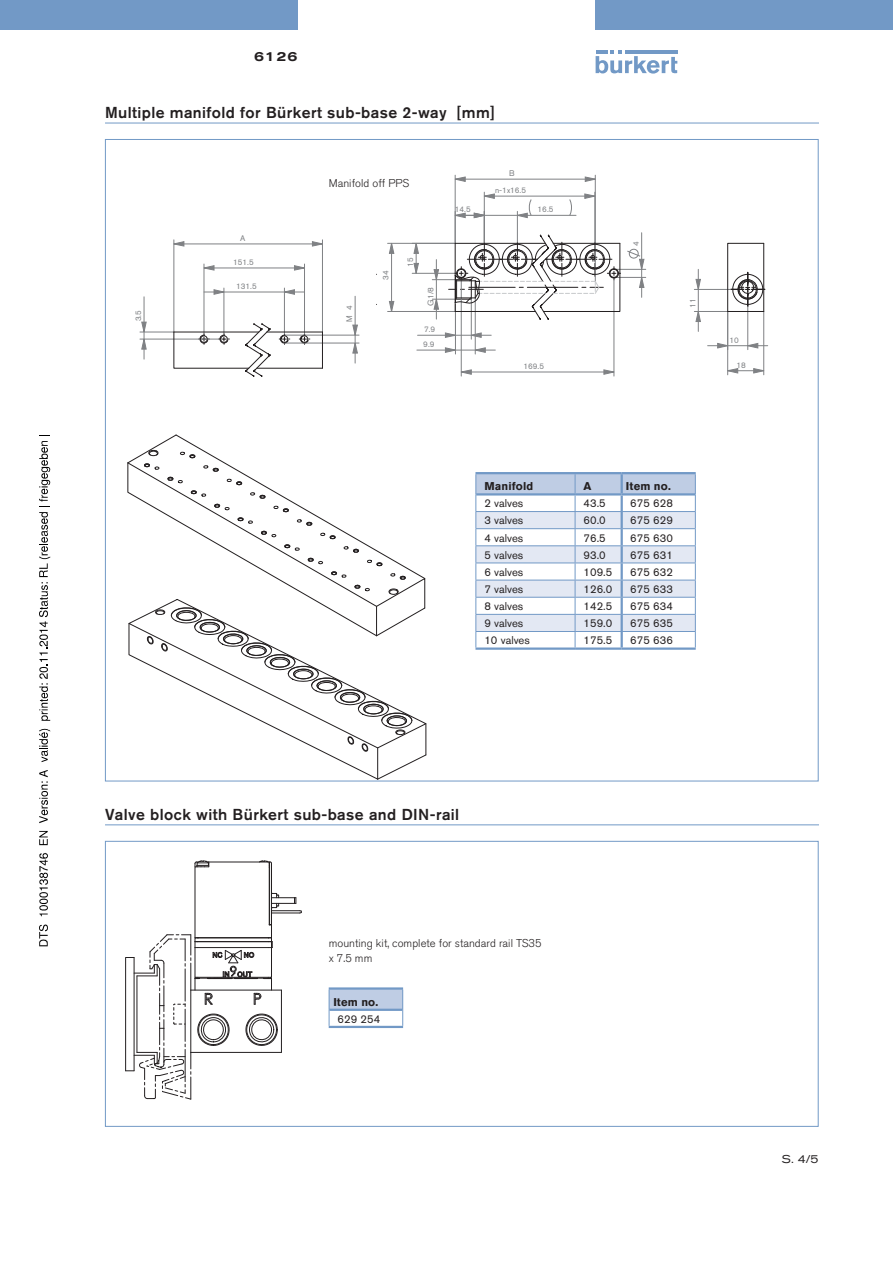
<style>
.page{position:relative;width:893px;height:1263px;background:#fff}
.page>*{position:absolute;margin:0;border:0;box-sizing:border-box;transform-origin:0 0}
.t1{font:500 15.75px "Akzidenz Grotesk BQ";letter-spacing:.025em;color:#231f20}
.t2{font:500 expanded 13.5px "Akzidenz Grotesk BQ";color:#231f20}
.t3{font:11.25px "Akzidenz Grotesk BQ";color:#231f20}
.t4{font:300 11.25px/15.8px "Akzidenz Grotesk BQ";letter-spacing:.005em;color:#231f20}
.t5{font:700 11.25px "Akzidenz Grotesk BQ";letter-spacing:.01em;color:#231f20}
.t6{font:expanded 11.25px "Akzidenz Grotesk BQ";color:#231f20}
.t7{font:8.1px/17px "Akzidenz Grotesk BQ";color:#7f8184;text-align:center}
</style>
<div class="page">
<svg style="left:596px;top:51px;width:81px;height:23px"></svg>
<hr style="left:625px;top:51px;width:52px;height:3px;background:#7299c6">
<div style="left:0;top:0;width:298px;height:30px;background:#7299c6"></div>
<div style="left:595px;top:0;width:298px;height:30px;background:#7299c6"></div>
<hr style="left:105px;top:123px;width:714px;height:1px;background:#7299c6">
<hr style="left:595px;top:175px;width:1px;height:106px;background:#7f8184">
<hr style="left:455px;top:175px;width:1px;height:68px;background:#7f8184">
<svg style="left:764px;top:343px;width:4px;height:6px"></svg>
<hr style="left:727px;top:311px;width:1px;height:64px;background:#7f8184">
<hr style="left:763px;top:311px;width:1px;height:64px;background:#7f8184">
<hr style="left:140px;top:339px;width:79px;height:1px;background:#7f8184">
<hr style="left:140px;top:332px;width:34px;height:1px;background:#7f8184">
<svg style="left:455px;top:177px;width:141px;height:36px"></svg>
<svg style="left:454px;top:213px;width:310px;height:161px"></svg>
<svg style="left:141px;top:234px;width:560px;height:143px"></svg>
<svg style="left:727px;top:243px;width:39px;height:69px"></svg>
<svg style="left:127px;top:434px;width:300px;height:346px"></svg>
<hr style="left:475px;top:472px;width:147px;height:2px;background:#7299c6">
<hr style="left:622px;top:472px;width:74px;height:2px;background:#7299c6">
<hr style="left:575px;top:647px;width:47px;height:3px;background:#7299c6">
<hr style="left:475px;top:647px;width:100px;height:3px;background:#7299c6">
<svg style="left:475px;top:473px;width:221px;height:174px"></svg>
<hr style="left:622px;top:647px;width:74px;height:3px;background:#7299c6">
<hr style="left:105px;top:824px;width:714px;height:1px;background:#7299c6">
<svg style="left:125px;top:860px;width:177px;height:239px"></svg>
<div style="left:329px;top:988px;width:74px;height:22px;background:#bfcde4"></div>
<hr style="left:329px;top:1009px;width:73px;height:2px;background:#7299c6">
<hr style="left:329px;top:987px;width:74px;height:3px;background:#7299c6">
<svg style="left:329px;top:990px;width:1px;height:36px"></svg>
<svg style="left:402px;top:990px;width:1px;height:36px"></svg>
<hr style="left:329px;top:1026px;width:74px;height:2px;background:#7299c6">
<svg style="left:39px;top:924px;width:9px;height:22px"></svg>
<svg style="left:39px;top:853px;width:9px;height:63px"></svg>
<svg style="left:39px;top:831px;width:9px;height:14px"></svg>
<svg style="left:39px;top:770px;width:9px;height:53px"></svg>
<svg style="left:39px;top:729px;width:11px;height:33px"></svg>
<svg style="left:39px;top:435px;width:11px;height:286px"></svg>
<p class="t2" style="left:254px;top:51px;width:45px">6126</p>
<h1 class="t1" style="left:105px;top:107px;width:391px">Multiple manifold for Bürkert sub-base 2-way [mm]</h1>
<p class="t4" style="left:329px;top:177px;width:82px">Manifold off PPS</p>
<p class="t7" style="left:240px;top:231px;width:7px">A</p>
<p class="t7" style="left:233px;top:255px;width:22px">151.5</p>
<p class="t7" style="left:236px;top:279px;width:22px">131.5</p>
<p class="t7" style="left:131px;top:321px;width:13px;rotate:-90deg">3.5</p>
<p class="t7" style="left:342px;top:322px;width:18px;rotate:-90deg">M 4</p>
<p class="t7" style="left:378px;top:280px;width:11px;rotate:-90deg">34</p>
<p class="t7" style="left:403px;top:266px;width:11px;rotate:-90deg">15</p>
<p class="t7" style="left:423px;top:306px;width:20px;rotate:-90deg">G1/8</p>
<p class="t7" style="left:423px;top:323px;width:14px;line-height:14.9px;text-align:left">7.9<br>9.9</p>
<p class="t7" style="left:495px;top:166px;width:33px">B n-1x16.5</p>
<p class="t7" style="left:455px;top:202px;width:17px">14.5</p>
<p class="t7" style="left:538px;top:202px;width:17px">16.5</p>
<p class="t7" style="left:523px;top:359px;width:22px">169.5</p>
<p class="t7" style="left:628px;top:246px;width:6px;rotate:-90deg">4</p>
<p class="t7" style="left:685px;top:308px;width:11px;rotate:-90deg">11</p>
<p class="t7" style="left:729px;top:332px;width:11px">10</p>
<p class="t7" style="left:736px;top:357px;width:11px">18</p>
<p class="t5" style="left:484px;top:482px;width:50px">Manifold</p>
<p class="t5" style="left:584px;top:482px;width:9px">A</p>
<p class="t5" style="left:626px;top:482px;width:46px">Item no.</p>
<p class="t3" style="left:484px;top:499px;width:40px">2 valves</p>
<p class="t3" style="left:584px;top:499px;width:24px">43.5</p>
<p class="t3" style="left:630px;top:499px;width:44px">675 628</p>
<p class="t3" style="left:484px;top:516px;width:40px">3 valves</p>
<p class="t3" style="left:584px;top:516px;width:24px">60.0</p>
<p class="t3" style="left:630px;top:516px;width:44px">675 629</p>
<p class="t3" style="left:484px;top:533px;width:40px">4 valves</p>
<p class="t3" style="left:584px;top:533px;width:24px">76.5</p>
<p class="t3" style="left:630px;top:533px;width:44px">675 630</p>
<p class="t3" style="left:484px;top:551px;width:40px">5 valves</p>
<p class="t3" style="left:584px;top:551px;width:24px">93.0</p>
<p class="t3" style="left:630px;top:551px;width:44px">675 631</p>
<p class="t3" style="left:484px;top:568px;width:40px">6 valves</p>
<p class="t3" style="left:584px;top:568px;width:30px">109.5</p>
<p class="t3" style="left:630px;top:568px;width:44px">675 632</p>
<p class="t3" style="left:484px;top:585px;width:40px">7 valves</p>
<p class="t3" style="left:584px;top:585px;width:30px">126.0</p>
<p class="t3" style="left:630px;top:585px;width:44px">675 633</p>
<p class="t3" style="left:484px;top:602px;width:40px">8 valves</p>
<p class="t3" style="left:584px;top:602px;width:30px">142.5</p>
<p class="t3" style="left:630px;top:602px;width:44px">675 634</p>
<p class="t3" style="left:484px;top:619px;width:40px">9 valves</p>
<p class="t3" style="left:584px;top:619px;width:30px">159.0</p>
<p class="t3" style="left:630px;top:619px;width:44px">675 635</p>
<p class="t3" style="left:484px;top:636px;width:47px">10 valves</p>
<p class="t3" style="left:584px;top:636px;width:30px">175.5</p>
<p class="t3" style="left:630px;top:636px;width:44px">675 636</p>
<h1 class="t1" style="left:105px;top:809px;width:356px">Valve block with Bürkert sub-base and DIN-rail</h1>
<p class="t4" style="left:329px;top:936px;width:215px">mounting kit, complete for standard rail TS35 x 7.5 mm</p>
<p class="t5" style="left:333px;top:997px;width:46px">Item no.</p>
<p class="t3" style="left:338px;top:1015px;width:44px">629 254</p>
<p class="t6" style="left:782px;top:1155px;width:38px">S. 4/5</p>
</div>
